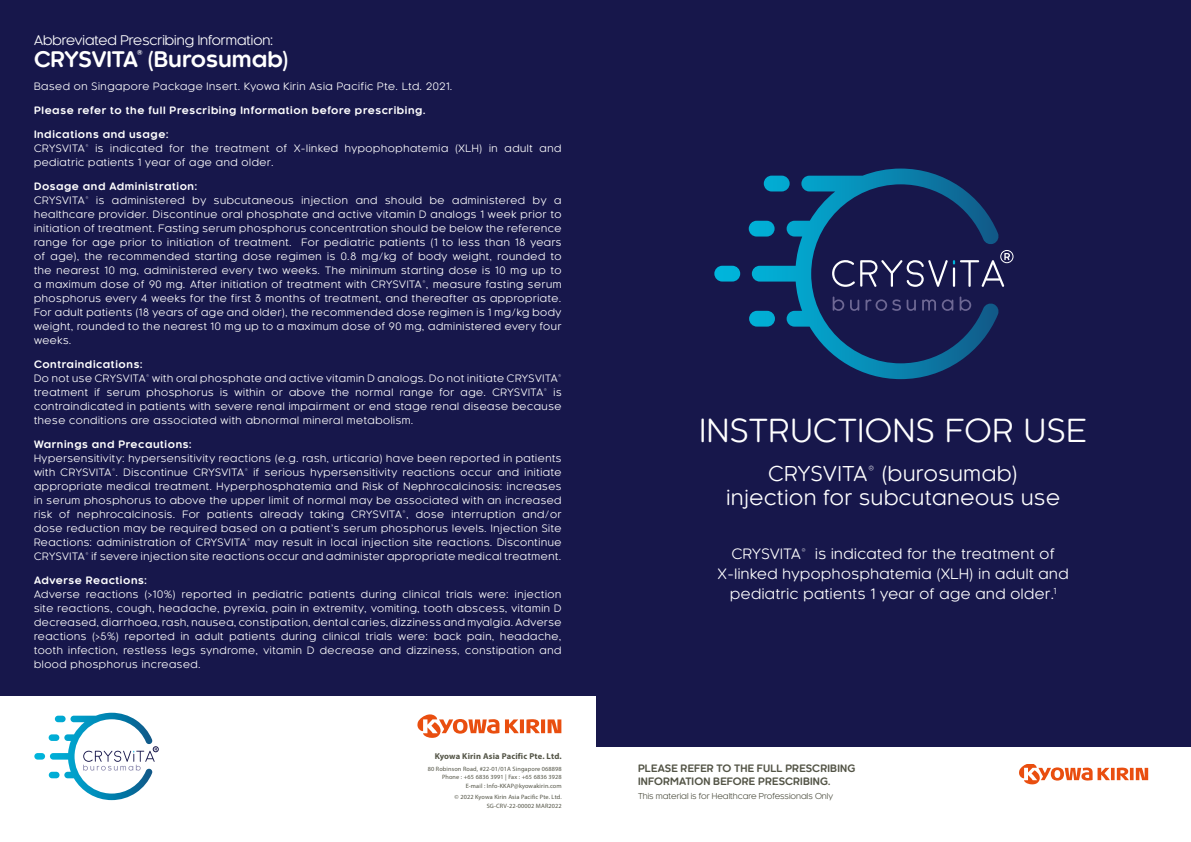
<style>
.page{position:relative;width:1191px;height:842px;background:#fff}
.page>*{position:absolute;margin:0;border:0;box-sizing:border-box;transform-origin:0 0}
.t1{font:31px "Kaleko 105 Round";letter-spacing:.04em;color:#fff}
.t2{font:700 21px "Kaleko 105 Round";color:#fff}
.t3{font:20px/24px "Kaleko 105 Round";letter-spacing:.04em;color:#fff;text-align:center}
.t4{font:14px/20px "Kaleko 105 Round";letter-spacing:.04em;color:#fff;text-align:center}
.t5{font:13px "Kaleko 105 Round";color:#fff}
.t6{font:10px/14px "Kaleko 105 Round";letter-spacing:.06em;color:#fff;text-align:justify}
.t7{font:700 10px "Kaleko 105 Round";letter-spacing:.06em;color:#fff}
.t8{font:700 10px/13px "Kaleko 105 Round";letter-spacing:.015em;color:#535446}
.t9{font:700 8.5px "Myriad Pro";letter-spacing:.02em;color:#535446}
.t10{font:8px "Kaleko 105 Round";color:#535446}
.t11{font:6.2px/8.5px "Myriad Pro";letter-spacing:.02em;color:#535446;text-align:right}
</style>
<div class="page">
<div style="left:596px;top:0;width:595px;height:747px;background:#17174b"></div>
<svg style="left:714px;top:169px;width:285px;height:210px"></svg>
<div style="left:1000px;top:250px;width:13px;height:13px;border:1px solid #fff;border-radius:50%"></div>
<svg style="left:832px;top:253px;width:178px;height:34px"></svg>
<svg style="left:959px;top:297px;width:12px;height:14px"></svg>
<svg style="left:832px;top:297px;width:12px;height:14px"></svg>
<svg style="left:850px;top:300px;width:9px;height:11px"></svg>
<svg style="left:922px;top:299px;width:31px;height:12px"></svg>
<svg style="left:865px;top:299px;width:51px;height:12px"></svg>
<svg style="left:1129px;top:768px;width:4px;height:12px"></svg>
<svg style="left:1019px;top:764px;width:109px;height:20px"></svg>
<svg style="left:1135px;top:768px;width:13px;height:12px"></svg>
<div style="left:0;top:0;width:595px;height:696px;background:#17174b"></div>
<svg style="left:505px;top:719px;width:14px;height:14px"></svg>
<svg style="left:417px;top:714px;width:82px;height:24px"></svg>
<hr style="left:520px;top:719px;width:4px;height:14px;background:#e94e0f">
<hr style="left:541px;top:719px;width:4px;height:14px;background:#e94e0f">
<svg style="left:526px;top:719px;width:14px;height:14px"></svg>
<svg style="left:547px;top:719px;width:14px;height:14px"></svg>
<svg style="left:34px;top:713px;width:124px;height:87px"></svg>
<h3 class="t5" style="left:34px;top:33px;width:241px">Abbreviated Prescribing Information:</h3>
<h2 class="t2" style="left:34px;top:48px;width:257px">CRYSVITA® (Burosumab)</h2>
<p class="t6" style="left:34px;top:80px;width:420px">Based on Singapore Package Insert. Kyowa Kirin Asia Pacific Pte. Ltd. 2021.</p>
<p class="t7" style="left:34px;top:105px;width:393px">Please refer to the full Prescribing Information before prescribing.</p>
<p class="t7" style="left:34px;top:129px;width:136px">Indications and usage:</p>
<p class="t6" style="left:34px;top:142px;width:529px">CRYSVITA® is indicated for the treatment of X-linked hypophophatemia (XLH) in adult and pediatric patients 1 year of age and older.</p>
<p class="t7" style="left:34px;top:181px;width:165px">Dosage and Administration:</p>
<p class="t6" style="left:34px;top:194px;width:529px">CRYSVITA® is administered by subcutaneous injection and should be administered by a healthcare provider. Discontinue oral phosphate and active vitamin D analogs 1 week prior to initiation of treatment. Fasting serum phosphorus concentration should be below the reference range for age prior to initiation of treatment. For pediatric patients (1 to less than 18 years of age), the recommended starting dose regimen is 0.8 mg/kg of body weight, rounded to the nearest 10 mg, administered every two weeks. The minimum starting dose is 10 mg up to a maximum dose of 90 mg. After initiation of treatment with CRYSVITA®, measure fasting serum phosphorus every 4 weeks for the first 3 months of treatment, and thereafter as appropriate.<br>For adult patients (18 years of age and older), the recommended dose regimen is 1 mg/kg body weight, rounded to the nearest 10 mg up to a maximum dose of 90 mg, administered every four weeks.</p>
<p class="t7" style="left:34px;top:359px;width:110px">Contraindications:</p>
<p class="t6" style="left:34px;top:372px;width:529px">Do not use CRYSVITA® with oral phosphate and active vitamin D analogs. Do not initiate CRYSVITA® treatment if serum phosphorus is within or above the normal range for age. CRYSVITA® is contraindicated in patients with severe renal impairment or end stage renal disease because these conditions are associated with abnormal mineral metabolism.</p>
<p class="t7" style="left:34px;top:439px;width:159px">Warnings and Precautions:</p>
<p class="t6" style="left:34px;top:452px;width:529px">Hypersensitivity: hypersensitivity reactions (e.g. rash, urticaria) have been reported in patients with CRYSVITA®. Discontinue CRYSVITA® if serious hypersensitivity reactions occur and initiate appropriate medical treatment. Hyperphosphatemia and Risk of Nephrocalcinosis: increases in serum phosphorus to above the upper limit of normal may be associated with an increased risk of nephrocalcinosis. For patients already taking CRYSVITA®, dose interruption and/or dose reduction may be required based on a patient’s serum phosphorus levels. Injection Site Reactions: administration of CRYSVITA® may result in local injection site reactions. Discontinue CRYSVITA® if severe injection site reactions occur and administer appropriate medical treatment.</p>
<p class="t7" style="left:34px;top:575px;width:115px">Adverse Reactions:</p>
<p class="t6" style="left:34px;top:588px;width:529px">Adverse reactions (&gt;10%) reported in pediatric patients during clinical trials were: injection site reactions, cough, headache, pyrexia, pain in extremity, vomiting, tooth abscess, vitamin D decreased, diarrhoea, rash, nausea, constipation, dental caries, dizziness and myalgia. Adverse reactions (&gt;5%) reported in adult patients during clinical trials were: back pain, headache, tooth infection, restless legs syndrome, vitamin D decrease and dizziness, constipation and blood phosphorus increased.</p>
<p class="t9" style="left:435px;top:751px;width:128px">Kyowa Kirin Asia Pacific Pte. Ltd.</p>
<p class="t11" style="left:428px;top:764px;width:135px">80 Robinson Road, #22-01/01A Singapore 068898<br>Phone : +65 6836 3991 | Fax : +65 6836 3928<br>E-mail : Info-KKAP@kyowakirin.com</p>
<p class="t11" style="left:454px;top:793px;width:109px">© 2022 Kyowa Kirin Asia Pacific Pte. Ltd.<br>SG-CRV-22-00002 MAR2022</p>
<h1 class="t1" style="left:700px;top:414px;width:388px">INSTRUCTIONS FOR USE</h1>
<h3 class="t3" style="left:726px;top:461px;width:335px">CRYSVITA® (burosumab) injection for subcutaneous use</h3>
<h3 class="t4" style="left:718px;top:544px;width:352px">CRYSVITA® is indicated for the treatment of<br>X-linked hypophosphatemia (XLH) in adult and pediatric patients 1 year of age and older.<sup>1</sup></h3>
<p class="t8" style="left:638px;top:762px;width:219px">PLEASE REFER TO THE FULL PRESCRIBING<br>INFORMATION BEFORE PRESCRIBING.</p>
<p class="t10" style="left:638px;top:792px;width:196px">This material is for Healthcare Professionals Only</p>
</div>
